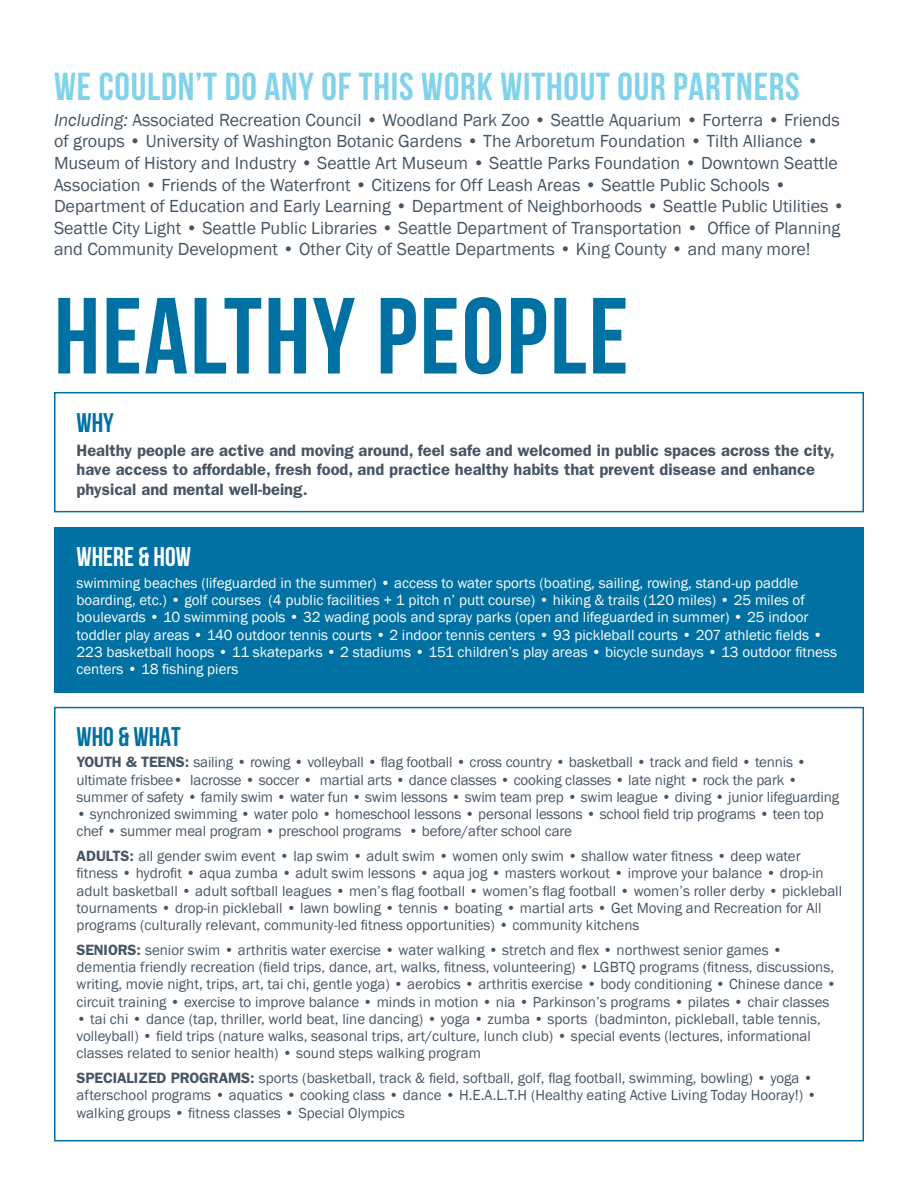
<style>
.page{position:relative;width:918px;height:1188px;background:#fff}
.page>*{position:absolute;margin:0;border:0;box-sizing:border-box;transform-origin:0 0}
.t1{font:700 108px "Bebas Neue";letter-spacing:.02em;color:#0071a2}
.t2{font:700 39px "Bebas Neue";letter-spacing:.02em;color:#81d3eb}
.t3{font:700 27px "Bebas Neue";color:#0071a2}
.t4{font:700 27px "Bebas Neue";color:#fff}
.t5{font:18px/21.6px "Franklin Gothic";color:#475564}
.t6{font:600 16.5px/19.5px "Franklin Gothic";color:#475564}
.t7{font:15px/17.2px "Franklin Gothic";color:#475564}
.t8{font:15px/17.2px "Franklin Gothic";color:#fff}
.s1{font-style:italic}
.s2{font-weight:600}
</style>
<div class="page">
<div style="left:54px;top:392px;width:810px;height:120px;border:2px solid #0071a2"></div>
<div style="left:54px;top:707px;width:810px;height:435px;border:2px solid #0071a2"></div>
<div style="left:54px;top:527px;width:810px;height:165px;background:#0071a2"></div>
<h2 class="t2" style="left:54px;top:65px;width:747px">WE COULDN’T DO ANY OF THIS WORK WITHOUT OUR PARTNERS</h2>
<p class="t5" style="left:54px;top:109px;width:792px"><span class="s1">Including:</span> Associated Recreation Council • Woodland Park Zoo • Seattle Aquarium • Forterra • Friends of groups • University of Washington Botanic Gardens • The Arboretum Foundation • Tilth Alliance • Museum of History and Industry • Seattle Art Museum • Seattle Parks Foundation • Downtown Seattle Association • Friends of the Waterfront • Citizens for Off Leash Areas • Seattle Public Schools • Department of Education and Early Learning • Department of Neighborhoods • Seattle Public Utilities • Seattle City Light • Seattle Public Libraries • Seattle Department of Transportation • Office of Planning and Community Development • Other City of Seattle Departments • King County • and many more!</p>
<h1 class="t1" style="left:54px;top:277px;width:576px">HEALTHY PEOPLE</h1>
<h3 class="t3" style="left:76px;top:408px;width:39px">WHY</h3>
<p class="t6" style="left:76px;top:440px;width:760px">Healthy people are active and moving around, feel safe and welcomed in public spaces across the city, have access to affordable, fresh food, and practice healthy habits that prevent disease and enhance physical and mental well-being.</p>
<h3 class="t4" style="left:76px;top:542px;width:116px">WHERE &amp; HOW</h3>
<p class="t8" style="left:76px;top:575px;width:762px">swimming beaches (lifeguarded in the summer) • access to water sports (boating, sailing, rowing, stand-up paddle boarding, etc.) • golf courses (4 public facilities + 1 pitch n’ putt course) • hiking &amp; trails (120 miles) • 25 miles of boulevards • 10 swimming pools • 32 wading pools and spray parks (open and lifeguarded in summer) • 25 indoor toddler play areas • 140 outdoor tennis courts • 2 indoor tennis centers • 93 pickleball courts • 207 athletic fields • 223 basketball hoops • 11 skateparks • 2 stadiums • 151 children’s play areas • bicycle sundays • 13 outdoor fitness centers • 18 fishing piers</p>
<h3 class="t3" style="left:76px;top:721px;width:106px">WHO &amp; WHAT</h3>
<p class="t7" style="left:76px;top:754px;width:764px"><span class="s2">YOUTH &amp; TEENS:</span> sailing • rowing • volleyball • flag football • cross country • basketball • track and field • tennis • ultimate frisbee• lacrosse • soccer • martial arts • dance classes • cooking classes • late night • rock the park • summer of safety • family swim • water fun • swim lessons • swim team prep • swim league • diving • junior lifeguarding</p>
<p class="t7" style="left:76px;top:806px;width:749px">• synchronized swimming • water polo • homeschool lessons • personal lessons • school field trip programs • teen top chef • summer meal program • preschool programs • before/after school care</p>
<p class="t7" style="left:76px;top:848px;width:767px"><span class="s2">ADULTS:</span> all gender swim event • lap swim • adult swim • women only swim • shallow water fitness • deep water fitness • hydrofit • aqua zumba • adult swim lessons • aqua jog • masters workout • improve your balance • drop-in adult basketball • adult softball leagues • men’s flag football • women’s flag football • women’s roller derby • pickleball tournaments • drop-in pickleball • lawn bowling • tennis • boating • martial arts • Get Moving and Recreation for All programs (culturally relevant, community-led fitness opportunities) • community kitchens</p>
<p class="t7" style="left:76px;top:941px;width:762px"><span class="s2">SENIORS:</span> senior swim • arthritis water exercise • water walking • stretch and flex • northwest senior games • dementia friendly recreation (field trips, dance, art, walks, fitness, volunteering) • LGBTQ programs (fitness, discussions, writing, movie night, trips, art, tai chi, gentle yoga) • aerobics • arthritis exercise • body conditioning • Chinese dance • circuit training • exercise to improve balance • minds in motion • nia • Parkinson’s programs • pilates • chair classes</p>
<p class="t7" style="left:76px;top:1010px;width:746px">• tai chi • dance (tap, thriller, world beat, line dancing) • yoga • zumba • sports (badminton, pickleball, table tennis, volleyball) • field trips (nature walks, seasonal trips, art/culture, lunch club) • special events (lectures, informational classes related to senior health) • sound steps walking program</p>
<p class="t7" style="left:76px;top:1070px;width:742px"><span class="s2">SPECIALIZED PROGRAMS:</span> sports (basketball, track &amp; field, softball, golf, flag football, swimming, bowling) • yoga • afterschool programs • aquatics • cooking class • dance • H.E.A.L.T.H (Healthy eating Active Living Today Hooray!) • walking groups • fitness classes • Special Olympics</p>
</div>
